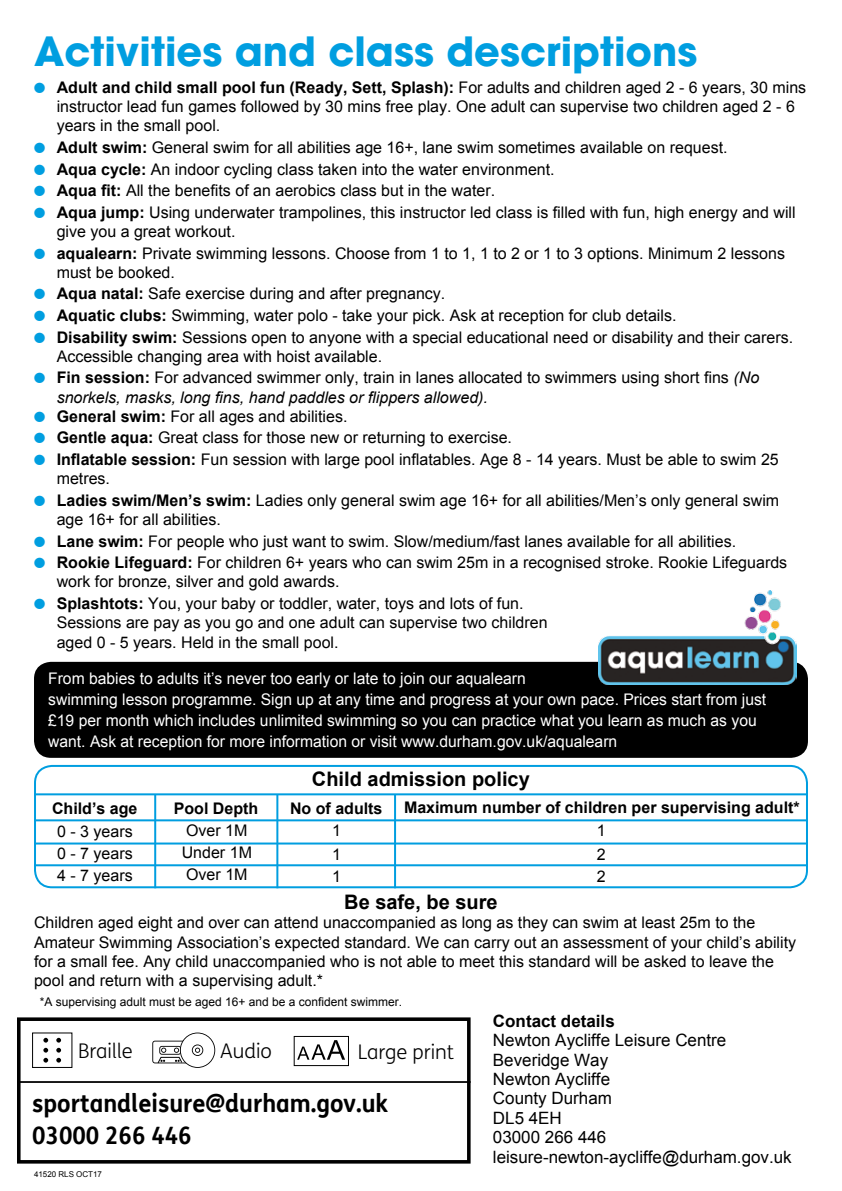
<style>
.page{position:relative;width:842px;height:1191px;background:#fff}
.page>*{position:absolute;margin:0;border:0;box-sizing:border-box;transform-origin:0 0}
.t1{font:700 40px "Avant Garde";color:#009ee0}
.t2{font:700 24.8px "FS Me";color:#000;scale:.95 1}
.t3{font:700 24px "FS Me";color:#000;scale:.95 1}
.t4{font:300 20.2px "FS Me";color:#000}
.t5{font:700 20px "Arial";color:#000}
.t6{font:17px/19.4px "Arial";color:#000}
.t7{font:700 17px "Arial";color:#000}
.t8{font:16px/21.6px "Arial";color:#000}
.t9{font:16px/21px "Arial";color:#fff}
.t10{font:italic 16px/19.2px "Arial";color:#000}
.t11{font:700 16px "Arial";color:#000}
.t12{font:12px "Arial";color:#000}
.t13{font:8px "Arial";color:#000}
.s1{font-family:"Monotype Sorts";font-size:14px;color:#009ee0}
.s2{font-weight:700}
.s3{font-style:italic}
.s4{font-family:"Monotype Sorts";font-style:normal;font-size:14px;color:#009ee0}
.s5{font-weight:700;font-style:normal}
.s6{font-style:normal}
</style>
<div class="page">
<div style="left:34px;top:662px;width:774px;height:96px;background:#000;border-radius:17px"></div>
<img style="left:598px;top:590px;width:199px;height:94px">
<div style="left:34px;top:765px;width:774px;height:123px;border:2px solid #009ee0;border-radius:17px"></div>
<hr style="left:34px;top:793px;width:773px;height:2px;background:#009ee0">
<hr style="left:34px;top:819px;width:773px;height:2px;background:#009ee0">
<hr style="left:34px;top:842px;width:773px;height:2px;background:#009ee0">
<hr style="left:34px;top:864px;width:773px;height:2px;background:#009ee0">
<hr style="left:276px;top:794px;width:2px;height:94px;background:#009ee0">
<hr style="left:154px;top:794px;width:2px;height:94px;background:#009ee0">
<hr style="left:394px;top:794px;width:2px;height:94px;background:#009ee0">
<div style="left:17px;top:1017px;width:454px;height:146px;border:4px solid #000"></div>
<svg style="left:43px;top:1037px;width:5px;height:25px"></svg>
<svg style="left:56px;top:1037px;width:5px;height:25px"></svg>
<div style="left:294px;top:1036px;width:55px;height:30px;border:1px solid #000"></div>
<svg style="left:297px;top:1040px;width:48px;height:19px"></svg>
<svg style="left:152px;top:1040px;width:35px;height:24px"></svg>
<div style="left:180px;top:1033px;width:35px;height:34px;background:#fff;border-radius:50%"></div>
<div style="left:180px;top:1032px;width:35px;height:36px;border:2px solid #000;border-radius:50%"></div>
<div style="left:192px;top:1044px;width:11px;height:12px;border:2px solid #000;border-radius:50%"></div>
<svg style="left:195px;top:1047px;width:5px;height:5px"></svg>
<hr style="left:17px;top:1081px;width:454px;height:2px;background:#000">
<h1 class="t1" style="left:34px;top:25px;width:665px">Activities and class descriptions</h1>
<p class="t8" style="left:57px;top:78px;width:751px;line-height:19.2px;text-indent:-23px"><span class="s1">l</span> <span class="s2">Adult and child small pool fun (Ready, Sett, Splash):</span> For adults and children aged 2 - 6 years, 30 mins instructor lead fun games followed by 30 mins free play. One adult can supervise two children aged 2 - 6 years in the small pool.</p>
<p class="t8" style="left:34px;top:137px;width:763px"><span class="s1">l</span> <span class="s2">Adult swim:</span> General swim for all abilities age 16+, lane swim sometimes available on request.<br><span class="s1">l</span> <span class="s2">Aqua cycle:</span> An indoor cycling class taken into the water environment.<br><span class="s1">l</span> <span class="s2">Aqua fit:</span> All the benefits of an aerobics class but in the water.<br><span class="s1">l</span> <span class="s2">Aqua jump:</span> Using underwater trampolines, this instructor led class is filled with fun, high energy and will</p>
<p class="t8" style="left:34px;top:221px;width:752px;text-indent:23px">give you a great workout.<br><span class="s1">l</span> <span class="s2">aqualearn:</span> Private swimming lessons. Choose from 1 to 1, 1 to 2 or 1 to 3 options. Minimum 2 lessons</p>
<p class="t8" style="left:34px;top:261px;width:761px;text-indent:23px">must be booked.<br><span class="s1">l</span> <span class="s2">Aqua natal:</span> Safe exercise during and after pregnancy.<br><span class="s1">l</span> <span class="s2">Aquatic clubs:</span> Swimming, water polo - take your pick. Ask at reception for club details.<br><span class="s1">l</span> <span class="s2">Disability swim:</span> Sessions open to anyone with a special educational need or disability and their carers.</p>
<p class="t8" style="left:34px;top:345px;width:727px;text-indent:23px">Accessible changing area with hoist available.<br><span class="s1">l</span> <span class="s2">Fin session:</span> For advanced swimmer only, train in lanes allocated to swimmers using short fins <span class="s3">(No</span></p>
<p class="t10" style="left:34px;top:387px;width:455px;text-indent:23px">snorkels, masks, long fins, hand paddles or flippers allowed). <span class="s4">l</span> <span class="s5">General swim:</span> <span class="s6">For all ages and abilities.</span></p>
<p class="t8" style="left:34px;top:427px;width:746px"><span class="s1">l</span> <span class="s2">Gentle aqua:</span> Great class for those new or returning to exercise.<br><span class="s1">l</span> <span class="s2">Inflatable session:</span> Fun session with large pool inflatables. Age 8 - 14 years. Must be able to swim 25</p>
<p class="t8" style="left:34px;top:468px;width:747px;text-indent:23px">metres.<br><span class="s1">l</span> <span class="s2">Ladies swim/Men’s swim:</span> Ladies only general swim age 16+ for all abilities/Men’s only general swim</p>
<p class="t8" style="left:34px;top:509px;width:755px;text-indent:23px">age 16+ for all abilities.<br><span class="s1">l</span> <span class="s2">Lane swim:</span> For people who just want to swim. Slow/medium/fast lanes available for all abilities.<br><span class="s1">l</span> <span class="s2">Rookie Lifeguard:</span> For children 6+ years who can swim 25m in a recognised stroke. Rookie Lifeguards</p>
<p class="t8" style="left:34px;top:571px;width:491px;text-indent:23px">work for bronze, silver and gold awards.<br><span class="s1">l</span> <span class="s2">Splashtots:</span> You, your baby or toddler, water, toys and lots of fun.</p>
<p class="t8" style="left:57px;top:613px;width:492px;line-height:19.2px">Sessions are pay as you go and one adult can supervise two children aged 0 - 5 years. Held in the small pool.</p>
<p class="t9" style="left:48px;top:668px;width:720px">From babies to adults it’s never too early or late to join our aqualearn<br>swimming lesson programme. Sign up at any time and progress at your own pace. Prices start from just £19 per month which includes unlimited swimming so you can practice what you learn as much as you want. Ask at reception for more information or visit www.durham.gov.uk/aqualearn</p>
<p class="t5" style="left:312px;top:765px;width:219px">Child admission policy</p>
<p class="t11" style="left:52px;top:797px;width:87px">Child’s age</p>
<p class="t11" style="left:174px;top:797px;width:86px">Pool Depth</p>
<p class="t11" style="left:290px;top:797px;width:94px">No of adults</p>
<p class="t8" style="left:57px;top:820px;width:77px;text-align:justify">0 - 3 years 0 - 7 years 4 - 7 years</p>
<p class="t8" style="left:182px;top:819px;width:72px">Over 1M<br>Under 1M<br>Over 1M</p>
<p class="t8" style="left:332px;top:817px;width:10px;line-height:24.8px">1<br>1</p>
<p class="t8" style="left:332px;top:866px;width:10px">1</p>
<p class="t11" style="left:404px;top:797px;width:397px">Maximum number of children per supervising adult*</p>
<p class="t8" style="left:597px;top:817px;width:10px;line-height:24.8px">1<br>2</p>
<p class="t8" style="left:597px;top:866px;width:10px">2</p>
<p class="t5" style="left:344px;top:889px;width:155px">Be safe, be sure</p>
<p class="t8" style="left:34px;top:913px;width:764px;line-height:19.2px">Children aged eight and over can attend unaccompanied as long as they can swim at least 25m to the Amateur Swimming Association’s expected standard. We can carry out an assessment of your child’s ability for a small fee. Any child unaccompanied who is not able to meet this standard will be asked to leave the pool and return with a supervising adult.*</p>
<p class="t12" style="left:40px;top:994px;width:364px">*A supervising adult must be aged 16+ and be a confident swimmer.</p>
<p class="t4" style="left:78px;top:1039px;width:56px">Braille</p>
<p class="t4" style="left:220px;top:1039px;width:53px">Audio</p>
<p class="t4" style="left:358px;top:1040px;width:98px">Large print</p>
<h2 class="t2" style="left:32px;top:1088px;width:376px">sportandleisure@durham.gov.uk</h2>
<h3 class="t3" style="left:32px;top:1120px;width:169px">03000 266 446</h3>
<p class="t13" style="left:34px;top:1169px;width:70px">41520 RLS OCT17</p>
<p class="t7" style="left:493px;top:1009px;width:123px">Contact details</p>
<p class="t6" style="left:493px;top:1030px;width:300px">Newton Aycliffe Leisure Centre<br>Beveridge Way<br>Newton Aycliffe<br>County Durham<br>DL5 4EH<br>03000 266 446 leisure-newton-aycliffe@durham.gov.uk</p>
</div>
